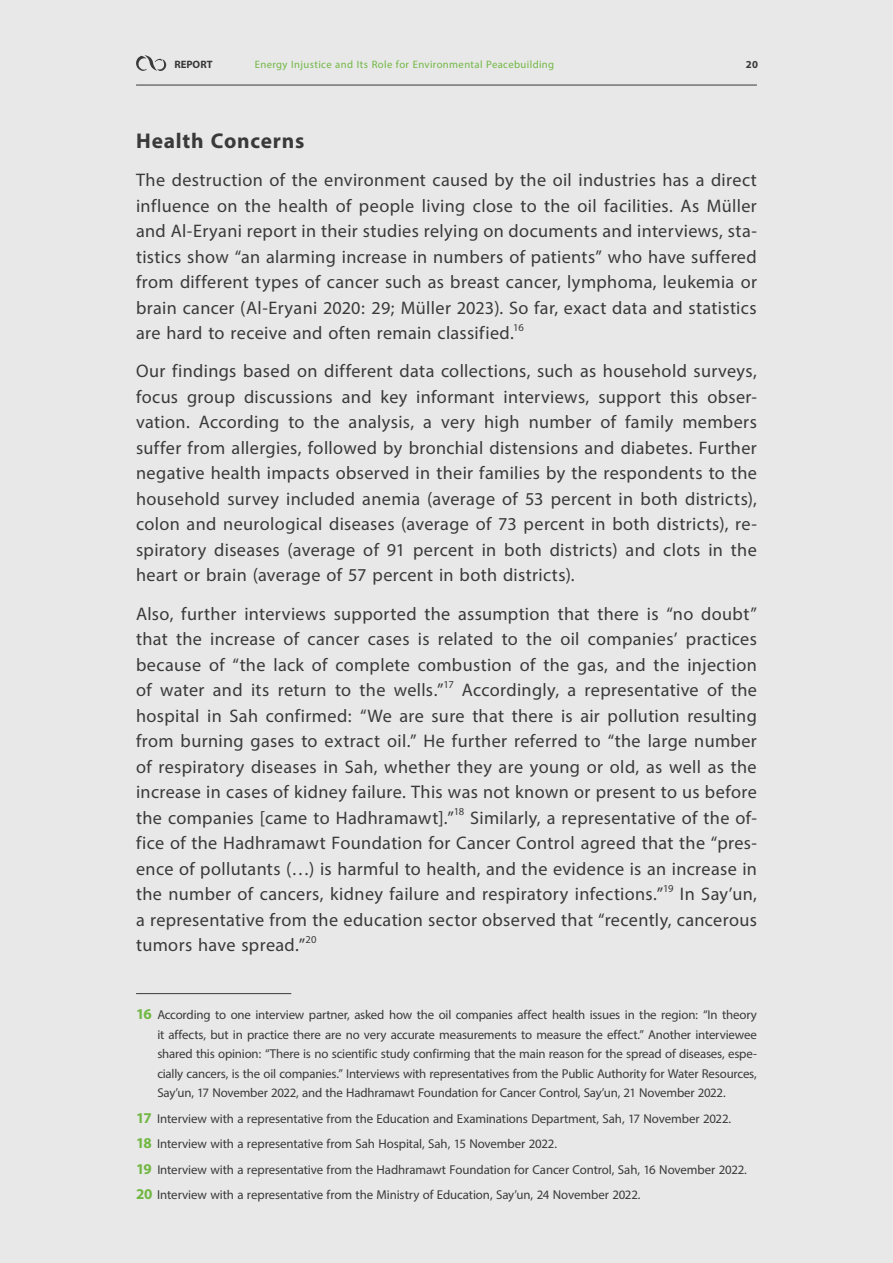
<style>
.page{position:relative;width:893px;height:1263px;background:#e8e8e8}
.page>*{position:absolute;margin:0;border:0;box-sizing:border-box;transform-origin:0 0}
.t1{font:700 30px "Myriad Arabic";letter-spacing:.025em;color:#393a39}
.t2{font:25.5px/25.5px "Myriad Arabic";letter-spacing:.015em;color:#393a39;text-align:justify}
.t3{font:18px/19.5px "Myriad Arabic";letter-spacing:-.005em;color:#393a39;text-align:justify}
.t4{font:15px "Myriad Arabic";letter-spacing:.025em;color:#72b745}
.t5{font:700 15px "Myriad Arabic";color:#393a39}
.s1{font-weight:700;font-size:21px;color:#72b745}
</style>
<div class="page">
<hr style="left:136px;top:85px;width:621px;height:1px;background:#393a39">
<svg style="left:136px;top:55px;width:30px;height:16px"></svg>
<hr style="left:136px;top:993px;width:155px;height:1px;background:#393a39">
<p class="t5" style="left:174px;top:54px;width:40px">REPORT</p>
<p class="t4" style="left:255px;top:54px;width:301px">Energy Injustice and Its Role for Environmental Peacebuilding</p>
<p class="t5" style="left:746px;top:54px;width:14px">20</p>
<p class="t1" style="left:136px;top:120px;width:170px">Health Concerns</p>
<p class="t2" style="left:136px;top:167px;width:622px">The destruction of the environment caused by the oil industries has a direct influence on the health of people living close to the oil facilities. As Müller and Al-Eryani report in their studies relying on documents and interviews, sta&shy;tistics show “an alarming increase in numbers of patients” who have suffered from different types of cancer such as breast cancer, lymphoma, leukemia or brain cancer (Al-Eryani 2020: 29; Müller 2023). So far, exact data and statistics are hard to receive and often remain classified.<sup>16</sup></p>
<p class="t2" style="left:136px;top:359px;width:622px">Our findings based on different data collections, such as household surveys, focus group discussions and key informant interviews, support this obser&shy;vation. According to the analysis, a very high number of family members suffer from allergies, followed by bronchial distensions and diabetes. Further negative health impacts observed in their families by the respondents to the household survey included anemia (average of 53 percent in both districts), colon and neurological diseases (average of 73 percent in both districts), re&shy;spiratory diseases (average of 91 percent in both districts) and clots in the heart or brain (average of 57 percent in both districts).</p>
<p class="t2" style="left:136px;top:601px;width:622px">Also, further interviews supported the assumption that there is “no doubt” that the increase of cancer cases is related to the oil companies’ practices because of “the lack of complete combustion of the gas, and the injection of water and its return to the wells.”<sup>17</sup> Accordingly, a representative of the hospital in Sah confirmed: “We are sure that there is air pollution resulting from burning gases to extract oil.” He further referred to “the large number of respiratory diseases in Sah, whether they are young or old, as well as the increase in cases of kidney failure. This was not known or present to us before the companies [came to Hadhramawt].”<sup>18</sup> Similarly, a representative of the of&shy;fice of the Hadhramawt Foundation for Cancer Control agreed that the “pres&shy;ence of pollutants (…) is harmful to health, and the evidence is an increase in the number of cancers, kidney failure and respiratory infections.”<sup>19</sup> In Say’un, a representative from the education sector observed that “recently, cancerous tumors have spread.”<sup>20</sup></p>
<p class="t3" style="left:157px;top:1005px;width:601px;text-indent:-21px"><span class="s1">16</span> According to one interview partner, asked how the oil companies affect health issues in the region: “In theory it affects, but in practice there are no very accurate measurements to measure the effect.” Another interviewee shared this opinion: “There is no scientific study confirming that the main reason for the spread of diseases, espe&shy;cially cancers, is the oil companies.” Interviews with representatives from the Public Authority for Water Resources, Say’un, 17 November 2022, and the Hadhramawt Foundation for Cancer Control, Say’un, 21 November 2022.</p>
<p class="t3" style="left:136px;top:1106px;width:612px;line-height:25.5px;text-align:left"><span class="s1">17</span> Interview with a representative from the Education and Examinations Department, Sah, 17 November 2022.<br><span class="s1">18</span> Interview with a representative from Sah Hospital, Sah, 15 November 2022.<br><span class="s1">19</span> Interview with a representative from the Hadhramawt Foundation for Cancer Control, Sah, 16 November 2022.<br><span class="s1">20</span> Interview with a representative from the Ministry of Education, Say’un, 24 November 2022.</p>
</div>
